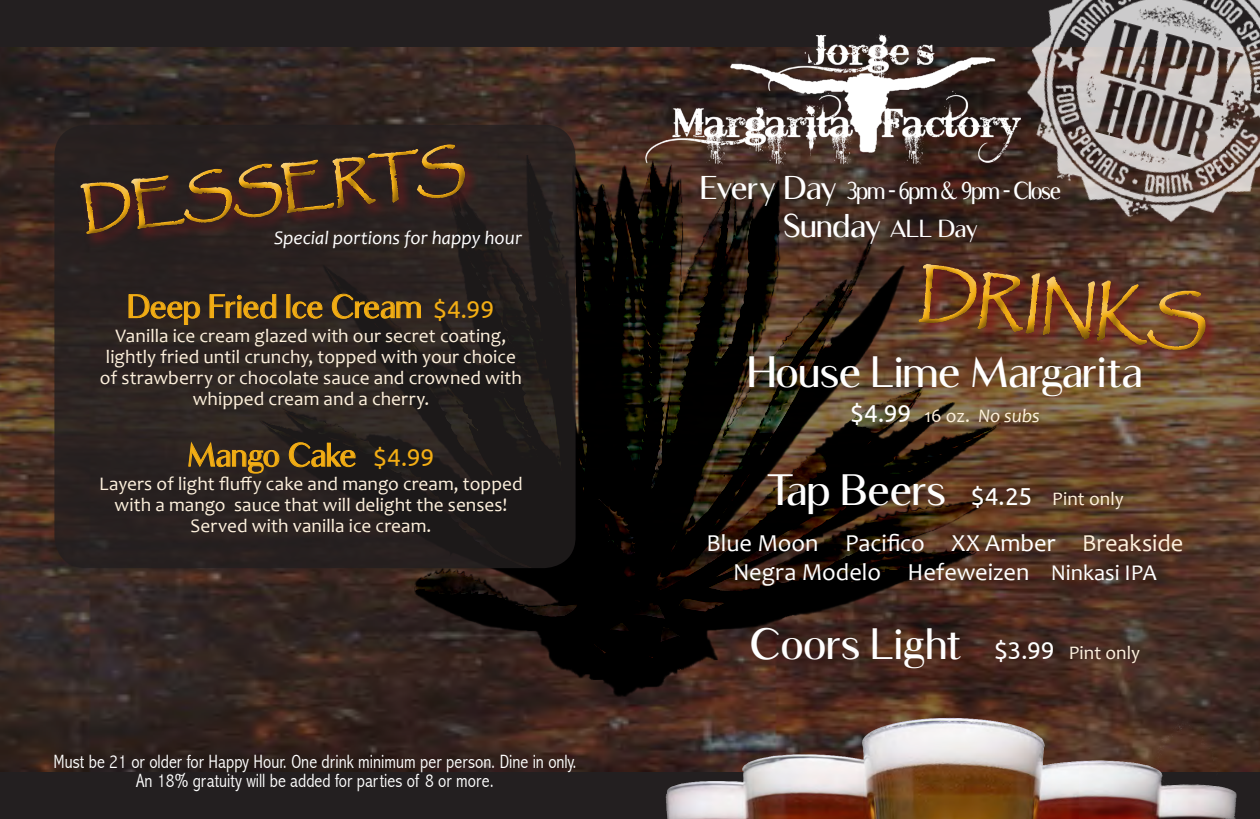
<style>
.page{position:relative;width:1260px;height:819px;background:#231f20}
.page>*{position:absolute;margin:0;border:0;box-sizing:border-box;transform-origin:0 0}
.t1{font:60.9px "Papyrus";color:#f2ad14}
.t2{font:52.5px "Papyrus";color:#f2ad14}
.t3{font:42px "Luxia";color:#fff}
.t4{font:31.5px "Luxia";color:#f2ad14}
.t5{font:31.5px "Luxia";color:#fff}
.t6{font:24.5px "Candara";letter-spacing:-.005em;color:#fff}
.t7{font:23.62px "Luxia";letter-spacing:-.05em;color:#fff;scale:.9 1}
.t8{font:19.25px/21px "Candara";letter-spacing:.005em;color:#fef1dd;text-align:center}
.t9{font:300 condensed 19.25px "Abadi";color:#fff}
.t10{font:italic 19.25px "Candara";color:#fff}
.t11{font:italic 19.25px "Candara";letter-spacing:-.005em;color:#fef1dd}
.s1{font-family:"Ubuntu";font-size:24.5px}
.s2{font-size:31.5px}
.s3{font-size:23.62px}
.s4{font-family:"Ubuntu";font-style:normal;font-size:24.5px;color:#fff}
.s5{font-style:normal}
.s6{font-family:"Ubuntu";font-size:24.5px;color:#fff}
.s7{color:#fef1dd}
.s8{font-size:22.57px}
.s9{font-family:"Candara";font-size:19.25px;color:#fef1dd}
</style>
<div class="page">
<img style="left:0;top:47px;width:1260px;height:725px">
<img style="left:254px;top:147px;width:752px;height:556px">
<img style="left:900px;top:236px;width:326px;height:158px">
<img style="left:990px;top:0;width:270px;height:268px">
<img style="left:649px;top:697px;width:608px;height:122px">
<div style="left:54px;top:125px;width:522px;height:443px;background:#231f20;border-radius:32px"></div>
<svg style="left:128px;top:294px;width:73px;height:31px"></svg>
<svg style="left:209px;top:294px;width:68px;height:27px"></svg>
<svg style="left:292px;top:301px;width:31px;height:20px"></svg>
<svg style="left:331px;top:291px;width:90px;height:31px"></svg>
<svg style="left:188px;top:442px;width:92px;height:32px"></svg>
<svg style="left:288px;top:442px;width:68px;height:26px"></svg>
<svg style="left:79px;top:116px;width:387px;height:148px"></svg>
<svg style="left:63px;top:126px;width:403px;height:34px"></svg>
<svg style="left:68px;top:131px;width:417px;height:121px;fill:#2c201f"></svg>
<img style="left:610px;top:13px;width:425px;height:158px">
<h2 class="t2" style="left:78px;top:177px;width:388px;rotate:-6deg">DESSERTS</h2>
<p class="t10" style="left:274px;top:226px;width:249px">Special portions for happy hour</p>
<p class="t4" style="left:128px;top:287px;width:368px">Deep Fried Ice Cream <span class="s1">$4.99</span></p>
<p class="t8" style="left:100px;top:325px;width:424px">Vanilla ice cream glazed with our secret coating, lightly fried until crunchy, topped with your choice of strawberry or chocolate sauce and crowned with whipped cream and a cherry.</p>
<p class="t4" style="left:188px;top:436px;width:248px">Mango Cake <span class="s1">$4.99</span></p>
<p class="t8" style="left:99px;top:473px;width:425px">Layers of light fluffy cake and mango cream, topped with a mango sauce that will delight the senses!<br>Served with vanilla ice cream.</p>
<p class="t9" style="left:54px;top:750px;width:524px">Must be 21 or older for Happy Hour. One drink minimum per person. Dine in only.</p>
<p class="t9" style="left:136px;top:769px;width:359px">An 18% gratuity will be added for parties of 8 or more.</p>
<p class="t7" style="left:701px;top:176px;width:402px"><span class="s2">Every Day</span> 3pm - 6pm &amp; 9pm - Close</p>
<p class="t5" style="left:783px;top:206px;width:197px">Sunday <span class="s3">ALL Day</span></p>
<h1 class="t1" style="left:922px;top:255px;width:292px;rotate:6deg">DRINKS</h1>
<p class="t3" style="left:748px;top:346px;width:396px">House Lime Margarita</p>
<p class="t11" style="left:850px;top:404px;width:191px"><span class="s4">$4.99</span> <span class="s5">16 oz.</span> No subs</p>
<p class="t3" style="left:766px;top:465px;width:182px">Tap Beers</p>
<p class="t8" style="left:971px;top:488px;width:154px"><span class="s6">$4.25</span> Pint only</p>
<p class="t6" style="left:707px;top:527px;width:478px">Blue Moon Pacifico XX Amber <span class="s7">Breakside</span></p>
<p class="t6" style="left:733px;top:557px;width:425px">Negra Modelo Hefeweizen <span class="s8">Ninkasi IPA</span></p>
<p class="t3" style="left:750px;top:618px;width:392px">Coors Light <span class="s1">$3.99</span> <span class="s9">Pint only</span></p>
</div>
